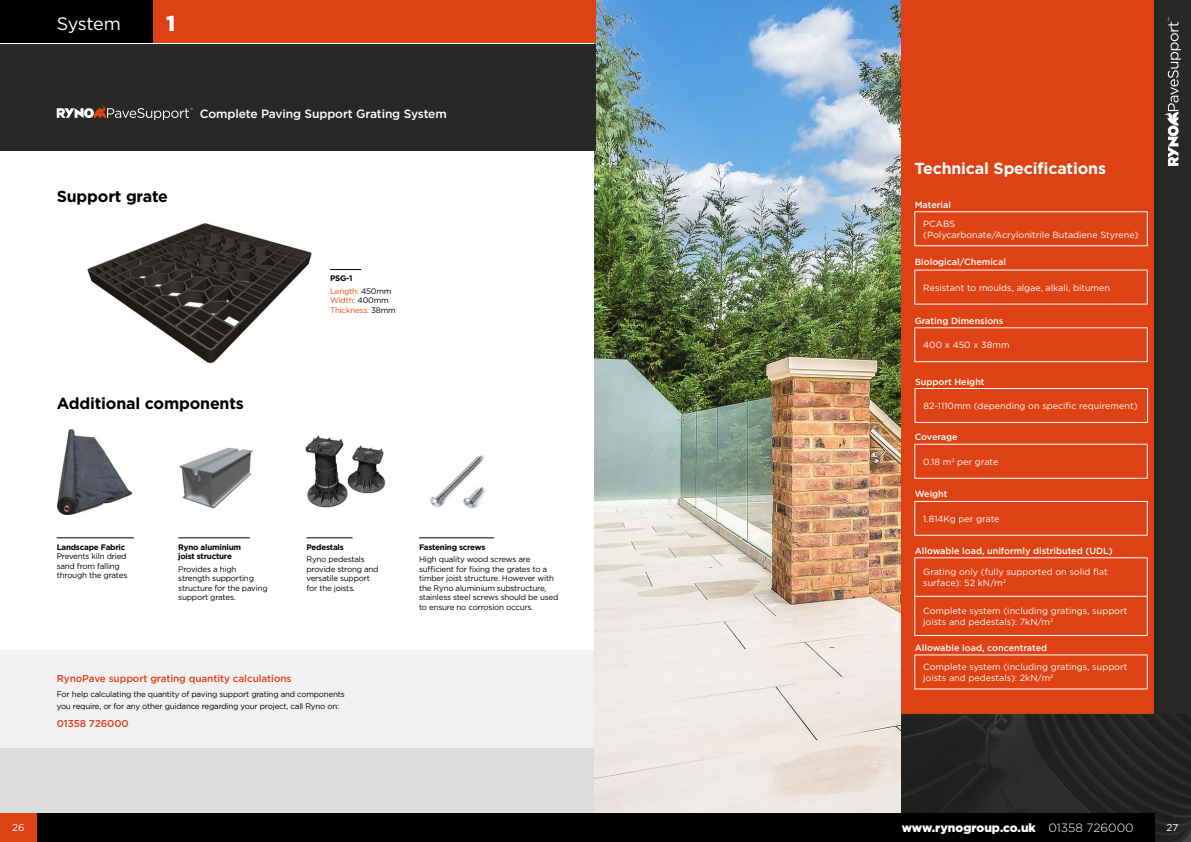
<style>
.page{position:relative;width:1191px;height:842px;background:#fff}
.page>*{position:absolute;margin:0;border:0;box-sizing:border-box;transform-origin:0 0}
.t1{font:900 21.5px "Gotham";color:#fff}
.t2{font:18px "Gotham";letter-spacing:-.025em;color:#fff}
.t3{font:700 16px "Gotham";letter-spacing:-.01em;color:#000}
.t4{font:700 16px "Gotham";letter-spacing:-.01em;color:#fff}
.t5{font:500 12px "Gotham";letter-spacing:-.01em;color:#fff}
.t6{font:900 12px "Gotham";color:#fff}
.t7{font:500 10px "Gotham";letter-spacing:-.01em;color:#de4114}
.t8{font:10px "Gotham";color:#fff}
.t9{font:9px/10.8px "Gotham";color:#fff}
.t10{font:500 9px "Gotham";color:#fff}
.t11{font:8px/9.6px "Gotham";letter-spacing:-.025em;color:#000}
.t12{font:700 8px/9.6px "Gotham";letter-spacing:-.025em;color:#000}
.t13{font:8px/12.4px "Gotham";letter-spacing:-.025em;color:#e94e0f}
.s1{font-weight:700;color:#000}
.s2{color:#000}
.s3{font-weight:300}
</style>
<div class="page">
<div style="left:900px;top:0;width:262px;height:842px;background:#de4114"></div>
<div style="left:1154px;top:0;width:37px;height:842px;background:#282827"></div>
<img style="left:900px;top:714px;width:291px;height:128px">
<img style="left:179px;top:447px;width:74px;height:62px">
<img style="left:305px;top:435px;width:81px;height:73px">
<img style="left:430px;top:455px;width:56px;height:54px">
<div style="left:0;top:651px;width:595px;height:97px;background:#f1f1f3"></div>
<div style="left:0;top:748px;width:595px;height:94px;background:#dbdcde"></div>
<img style="left:594px;top:0;width:306px;height:814px">
<div style="left:0;top:44px;width:595px;height:107px;background:#282827"></div>
<div style="left:0;top:0;width:153px;height:43px;background:#000"></div>
<div style="left:153px;top:0;width:442px;height:43px;background:#de4114"></div>
<hr style="left:178px;top:537px;width:72px;height:1px;background:#000">
<hr style="left:306px;top:537px;width:46px;height:1px;background:#000">
<hr style="left:419px;top:537px;width:75px;height:1px;background:#000">
<hr style="left:330px;top:269px;width:31px;height:1px;background:#000">
<div style="left:34px;top:814px;width:1120px;height:28px;background:#000"></div>
<div style="left:0;top:814px;width:37px;height:28px;background:#de4114"></div>
<img style="left:87px;top:223px;width:225px;height:141px">
<svg style="left:1164px;top:18px;width:16px;height:148px"></svg>
<hr style="left:914px;top:211px;width:233px;height:1px;background:#fff">
<hr style="left:914px;top:212px;width:1px;height:34px;background:#fff">
<hr style="left:1147px;top:212px;width:1px;height:34px;background:#fff">
<hr style="left:914px;top:246px;width:233px;height:1px;background:#fff">
<hr style="left:914px;top:270px;width:233px;height:1px;background:#fff">
<hr style="left:914px;top:270px;width:1px;height:34px;background:#fff">
<hr style="left:1147px;top:270px;width:1px;height:34px;background:#fff">
<hr style="left:914px;top:304px;width:233px;height:1px;background:#fff">
<hr style="left:914px;top:328px;width:233px;height:1px;background:#fff">
<hr style="left:914px;top:328px;width:1px;height:33px;background:#fff">
<hr style="left:1147px;top:328px;width:1px;height:33px;background:#fff">
<hr style="left:914px;top:361px;width:233px;height:1px;background:#fff">
<hr style="left:914px;top:444px;width:233px;height:1px;background:#fff">
<hr style="left:914px;top:444px;width:1px;height:34px;background:#fff">
<hr style="left:1147px;top:444px;width:1px;height:34px;background:#fff">
<hr style="left:914px;top:478px;width:233px;height:1px;background:#fff">
<hr style="left:914px;top:501px;width:233px;height:1px;background:#fff">
<hr style="left:914px;top:502px;width:1px;height:33px;background:#fff">
<hr style="left:1147px;top:502px;width:1px;height:33px;background:#fff">
<hr style="left:914px;top:535px;width:233px;height:1px;background:#fff">
<hr style="left:914px;top:557px;width:233px;height:1px;background:#fff">
<hr style="left:914px;top:558px;width:1px;height:38px;background:#fff">
<hr style="left:1147px;top:558px;width:1px;height:38px;background:#fff">
<hr style="left:914px;top:596px;width:233px;height:1px;background:#fff">
<hr style="left:914px;top:596px;width:1px;height:39px;background:#fff">
<hr style="left:1147px;top:596px;width:1px;height:39px;background:#fff">
<hr style="left:914px;top:635px;width:233px;height:1px;background:#fff">
<hr style="left:914px;top:388px;width:233px;height:1px;background:#fff">
<hr style="left:914px;top:389px;width:1px;height:33px;background:#fff">
<hr style="left:1147px;top:389px;width:1px;height:33px;background:#fff">
<hr style="left:914px;top:422px;width:233px;height:1px;background:#fff">
<hr style="left:914px;top:655px;width:233px;height:1px;background:#fff">
<hr style="left:914px;top:655px;width:1px;height:34px;background:#fff">
<hr style="left:1147px;top:655px;width:1px;height:34px;background:#fff">
<hr style="left:914px;top:689px;width:233px;height:1px;background:#fff">
<svg style="left:57px;top:105px;width:136px;height:15px"></svg>
<img style="left:57px;top:429px;width:75px;height:85px">
<hr style="left:57px;top:537px;width:77px;height:1px;background:#000">
<h2 class="t2" style="left:57px;top:12px;width:66px">System</h2>
<h1 class="t1" style="left:166px;top:9px;width:11px">1</h1>
<h3 class="t3" style="left:57px;top:186px;width:113px">Support grate</h3>
<h3 class="t5" style="left:200px;top:106px;width:248px">Complete Paving Support Grating System</h3>
<p class="t13" style="left:330px;top:272px;width:63px"><span class="s1">PSG-1<br></span>Length: <span class="s2">450mm</span></p>
<p class="t13" style="left:330px;top:295px;width:67px;line-height:9.6px">Width: <span class="s2">400mm<br></span>Thickness: <span class="s2">38mm</span></p>
<h3 class="t3" style="left:57px;top:392px;width:189px">Additional components</h3>
<p class="t12" style="left:57px;top:542px;width:70px">Landscape Fabric</p>
<p class="t11" style="left:57px;top:551px;width:72px">Prevents kiln dried sand from falling through the grates</p>
<p class="t12" style="left:178px;top:542px;width:64px">Ryno aluminium joist structure</p>
<p class="t11" style="left:178px;top:564px;width:91px">Provides a high strength supporting structure for the paving support grates.</p>
<p class="t12" style="left:306px;top:542px;width:39px">Pedestals</p>
<p class="t11" style="left:306px;top:554px;width:74px">Ryno pedestals provide strong and versatile support for the joists.</p>
<p class="t7" style="left:57px;top:672px;width:236px">RynoPave support grating quantity calculations</p>
<p class="t11" style="left:57px;top:687px;width:290px;line-height:12px">For help calculating the quantity of paving support grating and components you require, or for any other guidance regarding your project, call Ryno on:</p>
<p class="t7" style="left:57px;top:716px;width:74px">01358 726000</p>
<p class="t12" style="left:419px;top:542px;width:68px">Fastening screws</p>
<p class="t11" style="left:419px;top:554px;width:141px">High quality wood screws are sufficient for fixing the grates to a timber joist structure. However with the Ryno aluminium substructure, stainless steel screws should be used to ensure no corrosion occurs.</p>
<h3 class="t4" style="left:914px;top:158px;width:193px">Technical Specifications</h3>
<p class="t10" style="left:914px;top:199px;width:38px">Material</p>
<p class="t9" style="left:923px;top:218px;width:217px">PCABS<br>(Polycarbonate/Acrylonitrile Butadiene Styrene)</p>
<p class="t10" style="left:914px;top:256px;width:93px">Biological/Chemical</p>
<p class="t9" style="left:923px;top:282px;width:188px">Resistant to moulds, algae, alkali, bitumen</p>
<p class="t10" style="left:914px;top:315px;width:90px">Grating Dimensions</p>
<p class="t9" style="left:923px;top:340px;width:88px">400 x 450 x 38mm</p>
<p class="t10" style="left:915px;top:375px;width:71px">Support Height</p>
<p class="t9" style="left:923px;top:400px;width:216px">82-1110mm (depending on specific requirement)</p>
<p class="t10" style="left:914px;top:431px;width:44px">Coverage</p>
<p class="t9" style="left:923px;top:456px;width:77px">0.18 m<sup>2</sup> per grate</p>
<p class="t10" style="left:914px;top:488px;width:34px">Weight</p>
<p class="t9" style="left:923px;top:513px;width:78px">1.814Kg per grate</p>
<p class="t10" style="left:914px;top:545px;width:199px">Allowable load, uniformly distributed (UDL)</p>
<p class="t9" style="left:923px;top:566px;width:186px">Grating only (fully supported on solid flat surface): 52 kN/m<sup>2</sup></p>
<p class="t9" style="left:923px;top:605px;width:206px">Complete system (including gratings, support joists and pedestals): 7kN/m<sup>2</sup></p>
<p class="t10" style="left:914px;top:642px;width:134px">Allowable load, concentrated</p>
<p class="t9" style="left:923px;top:661px;width:206px">Complete system (including gratings, support joists and pedestals): 2kN/m<sup>2</sup></p>
<p class="t8" style="left:12px;top:821px;width:14px">26</p>
<h3 class="t6" style="left:901px;top:819px;width:233px">www.rynogroup.co.uk <span class="s3">01358 726000</span></h3>
<p class="t8" style="left:1166px;top:821px;width:13px">27</p>
</div>
